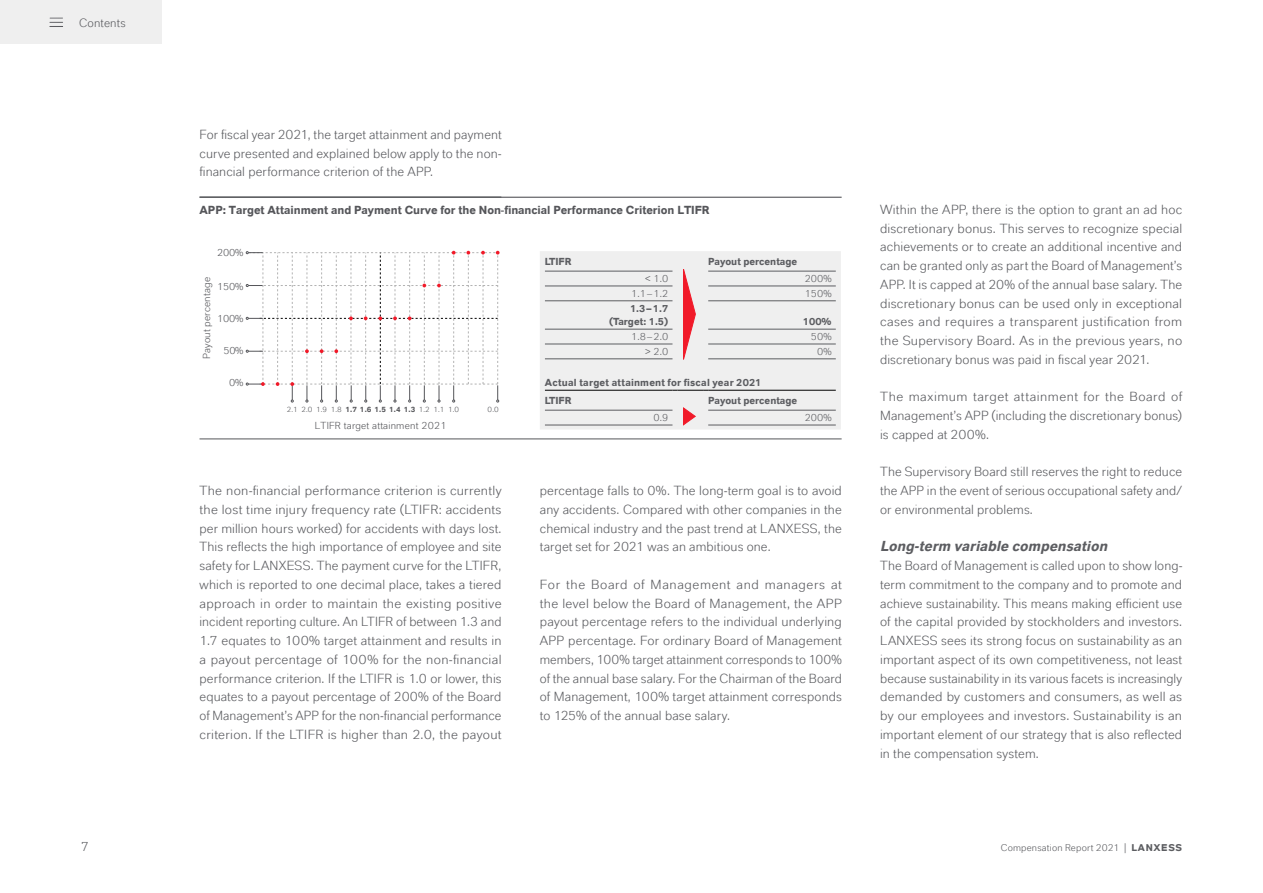
<style>
.page{position:relative;width:1263px;height:893px;background:#fff}
.page>*{position:absolute;margin:0;border:0;box-sizing:border-box;transform-origin:0 0}
.t1{font:italic 700 14.25px "Lanxess";letter-spacing:.005em;color:#5c5d61}
.t2{font:13.2px/18.8px "Lanxess";letter-spacing:.01em;color:#5c5d61;text-align:justify}
.t3{font:12px "Lanxess";letter-spacing:.015em;color:#5c5d61}
.t4{font:700 11.7px "Lanxess";letter-spacing:-.005em;color:#55565a}
.t5{font:700 10.2px/13.5px "Lanxess";color:#5c5d61;text-align:right}
.t6{font:700 10.2px/17.9px "Lanxess";letter-spacing:.02em;color:#5c5d61}
.t7{font:10.2px "Lanxess";color:#5c5d61}
.t8{font:10.2px "Lanxess";letter-spacing:.02em;color:#55565a}
.t9{font:10.05px "Lanxess";letter-spacing:.015em;color:#55565a}
.t10{font:9.75px "Lanxess";letter-spacing:.02em;color:#5c5d61}
.t11{font:7.5px "Lanxess";color:#55565a}
.s1{font-weight:700}
</style>
<div class="page">
<div style="left:0;top:0;width:161px;height:43px;background:#efefef"></div>
<svg style="left:49px;top:17px;width:14px;height:10px"></svg>
<hr style="left:51px;top:26px;width:14px;height:3px;background:#000;opacity:.75">
<hr style="left:199px;top:197px;width:302px;height:1px;background:#55565a">
<hr style="left:200px;top:197px;width:642px;height:1px;background:#55565a">
<hr style="left:199px;top:439px;width:643px;height:1px;background:#55565a">
<svg style="left:246px;top:251px;width:254px;height:151px"></svg>
<div style="left:540px;top:251px;width:301px;height:178px;background:#efefef"></div>
<hr style="left:545px;top:271px;width:127px;height:1px;background:#5c5d61">
<hr style="left:708px;top:271px;width:128px;height:1px;background:#5c5d61">
<hr style="left:545px;top:410px;width:127px;height:1px;background:#5c5d61">
<hr style="left:708px;top:410px;width:128px;height:1px;background:#5c5d61">
<hr style="left:545px;top:301px;width:127px;height:1px;background:#5c5d61">
<hr style="left:545px;top:329px;width:127px;height:1px;background:#5c5d61">
<hr style="left:545px;top:359px;width:127px;height:1px;background:#5c5d61">
<hr style="left:545px;top:425px;width:127px;height:1px;background:#5c5d61">
<hr style="left:545px;top:286px;width:127px;height:1px;background:#5c5d61">
<hr style="left:708px;top:286px;width:128px;height:1px;background:#5c5d61">
<hr style="left:708px;top:301px;width:128px;height:1px;background:#5c5d61">
<hr style="left:708px;top:329px;width:128px;height:1px;background:#5c5d61">
<hr style="left:708px;top:344px;width:128px;height:1px;background:#5c5d61">
<hr style="left:708px;top:359px;width:128px;height:1px;background:#5c5d61">
<hr style="left:708px;top:425px;width:128px;height:1px;background:#5c5d61">
<hr style="left:545px;top:390px;width:127px;height:1px;background:#000">
<svg style="left:672px;top:390px;width:36px;height:1px"></svg>
<hr style="left:708px;top:390px;width:128px;height:1px;background:#000">
<hr style="left:545px;top:344px;width:127px;height:1px;background:#5c5d61">
<svg style="left:683px;top:265px;width:13px;height:95px"></svg>
<svg style="left:683px;top:407px;width:13px;height:18px"></svg>
<p class="t3" style="left:79px;top:15px;width:48px">Contents</p>
<p class="t2" style="left:199px;top:124px;width:304px">For fiscal year 2021, the target attainment and payment curve presented and explained below apply to the non&shy;financial performance criterion of the APP.</p>
<p class="t4" style="left:200px;top:202px;width:512px">APP: Target Attainment and Payment Curve for the Non-financial Performance Criterion LTIFR</p>
<p class="t8" style="left:217px;top:246px;width:28px">200%</p>
<p class="t8" style="left:217px;top:280px;width:28px">150%</p>
<p class="t8" style="left:217px;top:312px;width:28px">100%</p>
<p class="t8" style="left:223px;top:344px;width:22px">50%</p>
<p class="t8" style="left:229px;top:376px;width:16px">0%</p>
<p class="t5" style="left:545px;top:254px;width:28px">LTIFR</p>
<p class="t5" style="left:708px;top:254px;width:91px">Payout percentage</p>
<p class="t7" style="left:645px;top:272px;width:25px">&lt; 1.0</p>
<p class="t7" style="left:805px;top:272px;width:28px">200%</p>
<p class="t7" style="left:631px;top:287px;width:38px">1.1–1.2</p>
<p class="t7" style="left:805px;top:287px;width:28px">150%</p>
<p class="t5" style="left:609px;top:301px;width:61px">1.3–1.7 (Target: 1.5)</p>
<p class="t8" style="left:200px;top:359px;width:84px;rotate:-90deg">Payout percentage</p>
<p class="t5" style="left:803px;top:314px;width:30px">100%</p>
<p class="t7" style="left:631px;top:330px;width:38px">1.8–2.0</p>
<p class="t7" style="left:811px;top:330px;width:22px">50%</p>
<p class="t7" style="left:645px;top:345px;width:25px">&gt; 2.0</p>
<p class="t7" style="left:817px;top:345px;width:16px">0%</p>
<p class="t6" style="left:545px;top:373px;width:218px">Actual target attainment for fiscal year 2021<br>LTIFR</p>
<p class="t5" style="left:708px;top:393px;width:91px">Payout percentage</p>
<p class="t11" style="left:287px;top:405px;width:174px">2.1 2.0 1.9 1.8 <span class="s1">1.7 1.6 1.5 1.4 1.3</span> 1.2 1.1 1.0</p>
<p class="t11" style="left:488px;top:405px;width:13px">0.0</p>
<p class="t7" style="left:654px;top:411px;width:16px">0.9</p>
<p class="t7" style="left:805px;top:411px;width:28px">200%</p>
<p class="t9" style="left:315px;top:419px;width:133px">LTIFR target attainment 2021</p>
<p class="t2" style="left:199px;top:481px;width:304px">The non-financial performance criterion is currently the lost time injury frequency rate (LTIFR: accidents per million hours worked) for accidents with days lost.<br>This reflects the high importance of employee and site safety for LANXESS. The payment curve for the LTIFR, which is reported to one decimal place, takes a tiered approach in order to maintain the existing positive incident reporting culture. An LTIFR of between 1.3 and 1.7 equates to 100% target attainment and results in a payout percentage of 100% for the non-financial performance criterion. If the LTIFR is 1.0 or lower, this equates to a payout percentage of 200% of the Board of Management’s APP for the non-financial performance criterion. If the LTIFR is higher than 2.0, the payout</p>
<p class="t2" style="left:540px;top:481px;width:304px">percentage falls to 0%. The long-term goal is to avoid any accidents. Compared with other companies in the chemical industry and the past trend at LANXESS, the target set for 2021 was an ambitious one.</p>
<p class="t2" style="left:540px;top:574px;width:304px">For the Board of Management and managers at the level below the Board of Management, the APP payout percentage refers to the individual underlying APP percentage. For ordinary Board of Management members, 100% target attainment corresponds to 100% of the annual base salary. For the Chairman of the Board of Management, 100% target attainment corresponds to 125% of the annual base salary.</p>
<p class="t2" style="left:880px;top:199px;width:304px">Within the APP, there is the option to grant an ad hoc discretionary bonus. This serves to recognize special achievements or to create an additional incentive and can be granted only as part the Board of Management’s APP. It is capped at 20% of the annual base salary. The discretionary bonus can be used only in exceptional cases and requires a transparent justification from the Supervisory Board. As in the previous years, no discretionary bonus was paid in fiscal year 2021.</p>
<p class="t2" style="left:880px;top:387px;width:304px">The maximum target attainment for the Board of Management’s APP (including the discretionary bonus) is capped at 200%.</p>
<p class="t2" style="left:880px;top:462px;width:304px">The Supervisory Board still reserves the right to reduce the APP in the event of serious occupational safety and/ or environmental problems.</p>
<p class="t1" style="left:880px;top:536px;width:229px">Long-term variable compensation</p>
<p class="t2" style="left:880px;top:556px;width:304px">The Board of Management is called upon to show long&shy;term commitment to the company and to promote and achieve sustainability. This means making efficient use of the capital provided by stockholders and investors.<br>LANXESS sees its strong focus on sustainability as an important aspect of its own competitiveness, not least because sustainability in its various facets is increasingly demanded by customers and consumers, as well as by our employees and investors. Sustainability is an important element of our strategy that is also reflected in the compensation system.</p>
<p class="t2" style="left:81px;top:837px;width:10px">7</p>
<p class="t10" style="left:1001px;top:842px;width:183px">Compensation Report 2021 | <span class="s1">LANXESS</span></p>
</div>
